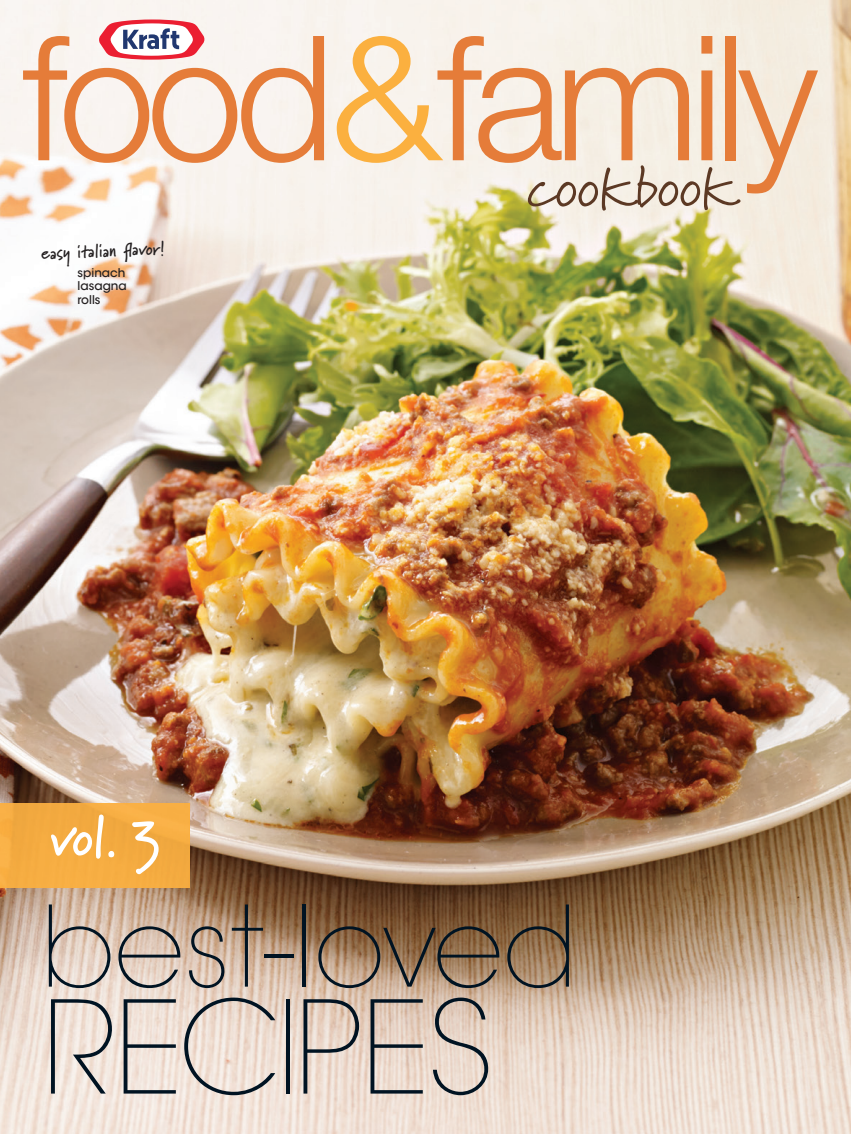
<style>
.page{position:relative;width:851px;height:1134px;background:#fff}
.page>*{position:absolute;margin:0;border:0;box-sizing:border-box;transform-origin:0 0}
.t1{font:300 174px "Helvetica Neue LT Std";letter-spacing:-.05em;color:#e57c39}
.t2{font:200 127.5px "ITC Avant Garde Std";letter-spacing:-.03em;color:#001322}
.t3{font:200 111px "ITC Avant Garde Std";color:#001322}
.t4{font:60px "Marydale";letter-spacing:-.005em;color:#5c3924}
.t5{font:700 55.95px "Marydale";color:#fff}
.t6{font:700 18px "Marydale";color:#231f20}
.t7{font:500 12px/13.5px "ITC Avant Garde Std";color:#231f20;text-align:justify}
.s1{color:#fbb03f}
</style>
<div class="page">
<img style="left:0;top:0;width:850px;height:1134px">
<div style="left:0;top:803px;width:190px;height:84px;background:#f5ac41"></div>
<svg style="left:99px;top:19px;width:105px;height:41px"></svg>
<h1 class="t1" style="left:22px;top:-8px;width:797px">food <span class="s1">&amp;</span>family</h1>
<h3 class="t4" style="left:527px;top:150px;width:211px">cookbook</h3>
<h3 class="t6" style="left:41px;top:242px;width:125px;rotate:-2deg">easy italian fl avor!</h3>
<p class="t7" style="left:78px;top:266px;width:51px">spinach lasagna rolls</p>
<h3 class="t5" style="left:49px;top:803px;width:113px">vol. 3</h3>
<h3 class="t3" style="left:40px;top:882px;width:539px">best-loved</h3>
<h2 class="t2" style="left:42px;top:973px;width:453px">RECIPES</h2>
</div>
